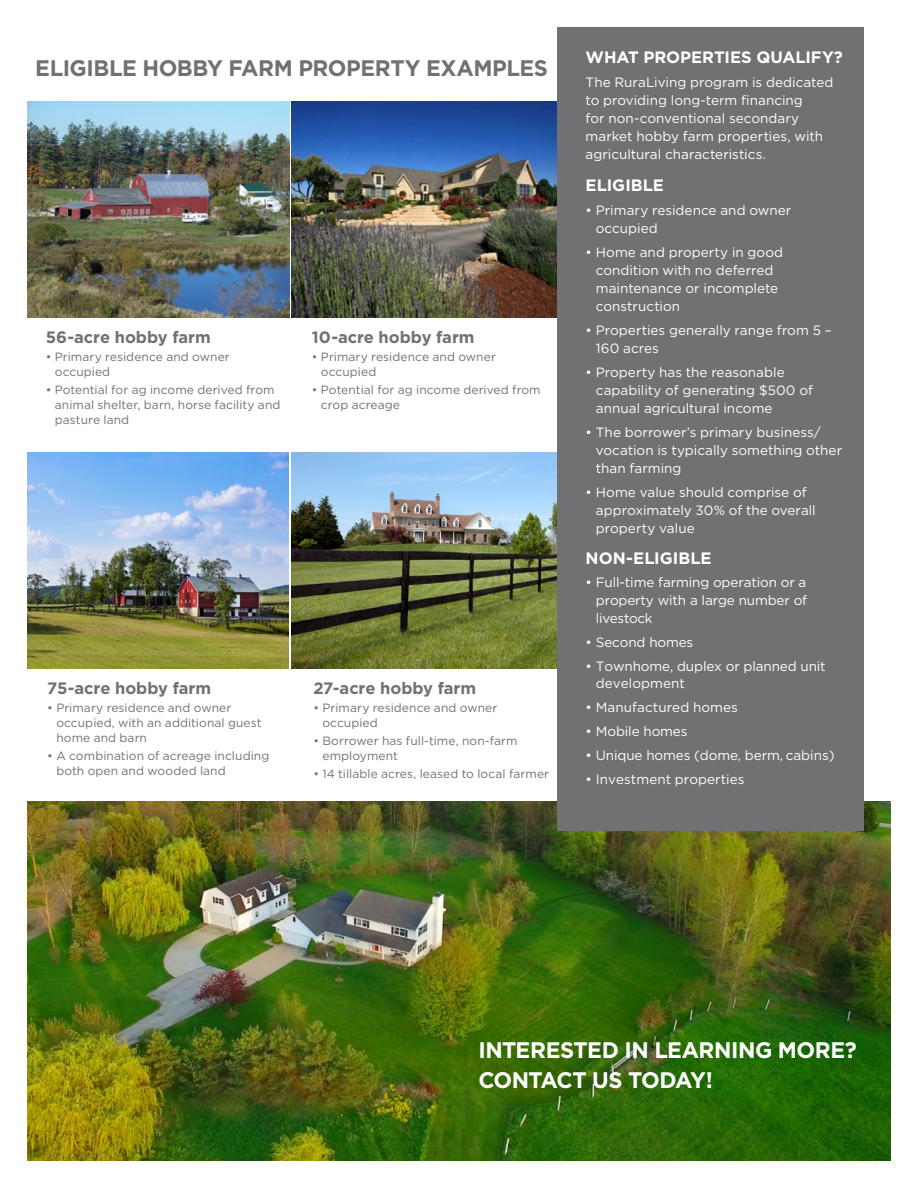
<style>
.page{position:relative;width:918px;height:1188px;background:#fff}
.page>*{position:absolute;margin:0;border:0;box-sizing:border-box;transform-origin:0 0}
.t1{font:700 22.5px/30px "Gotham";letter-spacing:-.02em;color:#fff}
.t2{font:700 22.5px "Gotham";letter-spacing:-.02em;color:#717073}
.t3{font:700 16.5px "Gotham";letter-spacing:-.005em;color:#717073}
.t4{font:700 16.5px "Gotham";color:#fff}
.t5{font:13.5px/18px "Gotham";color:#fff}
.t6{font:12px/15px "Gotham";letter-spacing:.005em;color:#717073}
</style>
<div class="page">
<img style="left:292px;top:102px;width:265px;height:216px">
<img style="left:292px;top:453px;width:265px;height:216px">
<img style="left:27px;top:801px;width:864px;height:360px">
<div style="left:557px;top:27px;width:307px;height:804px;background:#717073"></div>
<img style="left:27px;top:102px;width:263px;height:216px">
<img style="left:27px;top:453px;width:262px;height:216px">
<h1 class="t2" style="left:35px;top:53px;width:514px">ELIGIBLE HOBBY FARM PROPERTY EXAMPLES</h1>
<p class="t3" style="left:46px;top:326px;width:166px">56-acre hobby farm</p>
<p class="t6" style="left:55px;top:349px;width:176px;text-indent:-9px">• Primary residence and owner occupied</p>
<p class="t6" style="left:55px;top:382px;width:227px;text-indent:-9px">• Potential for ag income derived from animal shelter, barn, horse facility and pasture land</p>
<p class="t3" style="left:312px;top:326px;width:164px">10-acre hobby farm</p>
<p class="t6" style="left:321px;top:349px;width:176px;text-indent:-9px">• Primary residence and owner occupied</p>
<p class="t6" style="left:321px;top:382px;width:221px;text-indent:-9px">• Potential for ag income derived from crop acreage</p>
<p class="t3" style="left:47px;top:677px;width:165px">75-acre hobby farm</p>
<p class="t6" style="left:56px;top:700px;width:207px;text-indent:-9px">• Primary residence and owner occupied, with an additional guest home and barn</p>
<p class="t6" style="left:56px;top:748px;width:214px;text-indent:-9px">• A combination of acreage including both open and wooded land</p>
<p class="t3" style="left:313px;top:677px;width:164px">27-acre hobby farm</p>
<p class="t6" style="left:322px;top:700px;width:176px;text-indent:-9px">• Primary residence and owner occupied</p>
<p class="t6" style="left:322px;top:733px;width:197px;text-indent:-9px">• Borrower has full-time, non-farm employment</p>
<p class="t6" style="left:313px;top:766px;width:237px">• 14 tillable acres, leased to local farmer</p>
<p class="t4" style="left:586px;top:46px;width:259px">WHAT PROPERTIES QUALIFY?</p>
<p class="t5" style="left:586px;top:73px;width:249px">The RuraLiving program is dedicated to providing long-term financing<br>for non-conventional secondary market hobby farm properties, with agricultural characteristics.</p>
<p class="t4" style="left:586px;top:174px;width:80px">ELIGIBLE</p>
<p class="t5" style="left:596px;top:201px;width:197px;text-indent:-10px">• Primary residence and owner occupied</p>
<p class="t5" style="left:596px;top:243px;width:189px;text-indent:-10px">• Home and property in good condition with no deferred maintenance or incomplete construction</p>
<p class="t5" style="left:596px;top:321px;width:237px;text-indent:-10px">• Properties generally range from 5 –<br>160 acres</p>
<p class="t5" style="left:596px;top:363px;width:219px;text-indent:-10px">• Property has the reasonable capability of generating $500 of annual agricultural income</p>
<p class="t5" style="left:596px;top:423px;width:248px;text-indent:-10px">• The borrower’s primary business/ vocation is typically something other than farming</p>
<p class="t5" style="left:596px;top:483px;width:221px;text-indent:-10px">• Home value should comprise of approximately 30% of the overall property value</p>
<p class="t4" style="left:586px;top:547px;width:127px">NON-ELIGIBLE</p>
<p class="t5" style="left:596px;top:573px;width:213px;text-align:justify;text-indent:-10px">• Full-time farming operation or a property with a large number of livestock</p>
<p class="t5" style="left:586px;top:633px;width:109px">• Second homes</p>
<p class="t5" style="left:596px;top:657px;width:231px;text-indent:-10px">• Townhome, duplex or planned unit development</p>
<p class="t5" style="left:586px;top:698px;width:154px">• Manufactured homes</p>
<p class="t5" style="left:586px;top:722px;width:103px">• Mobile homes</p>
<p class="t5" style="left:586px;top:746px;width:251px">• Unique homes (dome, berm, cabins)</p>
<p class="t5" style="left:586px;top:770px;width:160px">• Investment properties</p>
<h1 class="t1" style="left:478px;top:1035px;width:380px">INTERESTED IN LEARNING MORE?<br>CONTACT US TODAY!</h1>
</div>
